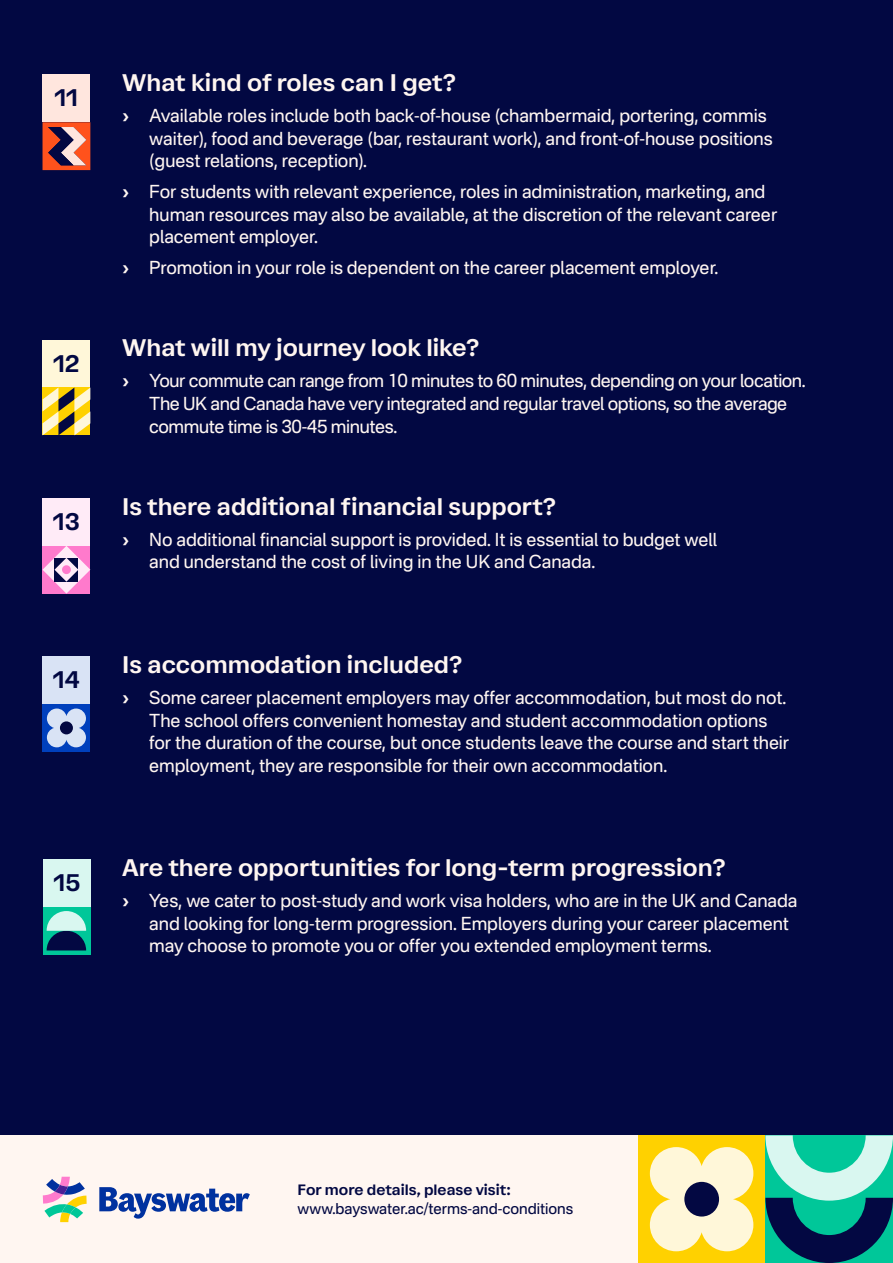
<style>
.page{position:relative;width:893px;height:1263px;background:#020842}
.page>*{position:absolute;margin:0;border:0;box-sizing:border-box;transform-origin:0 0}
.Subheader{font:600 24px "Atak";color:#fff6f1}
.t1{font:600 24px "Atak";letter-spacing:-.01em;color:#020842}
.t2{font:18px/22.5px "Nacelle";letter-spacing:-.005em;color:#fff6f1}
.Subheader-2{font:15px/19.5px "Nacelle";color:#020842}
.s1{font-weight:700}
.s2{font-family:"Atak";font-weight:600}
</style>
<div class="page">
<div style="left:43px;top:340px;width:47px;height:47px;background:#fff7d9"></div>
<svg style="left:43px;top:387px;width:47px;height:48px;background:#d4bb52"></svg>
<div style="left:43px;top:498px;width:47px;height:48px;background:#ffebf7"></div>
<svg style="left:43px;top:546px;width:47px;height:48px;background:#dd93c8"></svg>
<div style="left:62px;top:565px;width:9px;height:9px;background:#ff7acc;border-radius:50%"></div>
<div style="left:43px;top:656px;width:47px;height:48px;background:#d9e3f5"></div>
<div style="left:43px;top:704px;width:47px;height:48px;background:#0040bd"></div>
<svg style="left:47px;top:708px;width:39px;height:39px"></svg>
<div style="left:60px;top:721px;width:13px;height:13px;background:#030842;border-radius:50%"></div>
<div style="left:43px;top:859px;width:48px;height:48px;background:#d9f7f0"></div>
<div style="left:43px;top:907px;width:48px;height:48px;background:#00c799"></div>
<svg style="left:47px;top:911px;width:39px;height:39px"></svg>
<div style="left:0;top:1135px;width:638px;height:128px;background:#fff6f1"></div>
<svg style="left:99px;top:1187px;width:151px;height:31px"></svg>
<svg style="left:43px;top:1177px;width:44px;height:45px"></svg>
<svg style="left:43px;top:122px;width:47px;height:48px"></svg>
<div style="left:43px;top:74px;width:47px;height:48px;background:#ffe6de"></div>
<div style="left:638px;top:1135px;width:127px;height:128px;background:#ffd100"></div>
<svg style="left:650px;top:1147px;width:103px;height:104px;background:#fef0b5"></svg>
<div style="left:684px;top:1182px;width:35px;height:34px;background:#030842;border-radius:50%"></div>
<svg style="left:765px;top:1135px;width:128px;height:128px"></svg>
<p class="t1" style="left:55px;top:83px;width:25px">11</p>
<p class="t1" style="left:53px;top:348px;width:28px">12</p>
<p class="t1" style="left:53px;top:506px;width:28px">13</p>
<p class="t1" style="left:53px;top:664px;width:29px">14</p>
<p class="t1" style="left:54px;top:867px;width:28px">15</p>
<p class="Subheader" style="left:122px;top:67px;width:335px">What kind of roles can I get?</p>
<p class="t2" style="left:149px;top:104px;width:625px;text-indent:-27px"><span class="s1">›</span> Available roles include both back-of-house (chambermaid, portering, commis waiter), food and beverage (bar, restaurant work), and front-of-house positions (guest relations, reception).</p>
<p class="t2" style="left:149px;top:180px;width:630px;text-indent:-27px"><span class="s1">›</span> For students with relevant experience, roles in administration, marketing, and human resources may also be available, at the discretion of the relevant career placement employer.</p>
<p class="t2" style="left:122px;top:256px;width:598px"><span class="s1">›</span> Promotion in your role is dependent on the career placement employer.</p>
<p class="Subheader" style="left:122px;top:333px;width:359px">What will my journey look like?</p>
<p class="t2" style="left:149px;top:369px;width:658px;text-indent:-27px"><span class="s1">›</span> Your commute can range from 10 minutes to 60 minutes, depending on your location.<br>The UK and Canada have very integrated and regular travel options, so the average commute time is 30-45 minutes.</p>
<p class="Subheader" style="left:122px;top:491px;width:435px">Is there additional financial support?</p>
<p class="t2" style="left:149px;top:528px;width:569px;text-indent:-27px"><span class="s1">›</span> No additional financial support is provided. It is essential to budget well and understand the cost of living in the UK and Canada.</p>
<p class="Subheader" style="left:122px;top:649px;width:342px">Is accommodation included?</p>
<p class="t2" style="left:149px;top:686px;width:641px;text-indent:-27px"><span class="s1">›</span> Some career placement employers may offer accommodation, but most do not.<br>The school offers convenient homestay and student accommodation options for the duration of the course, but once students leave the course and start their employment, they are responsible for their own accommodation.</p>
<p class="Subheader" style="left:122px;top:852px;width:605px">Are there opportunities for long-term progression?</p>
<p class="t2" style="left:149px;top:889px;width:650px;text-indent:-27px"><span class="s1">›</span> Yes, we cater to post-study and work visa holders, who are in the UK and Canada and looking for long-term progression. Employers during your career placement may choose to promote you or offer you extended employment terms.</p>
<p class="Subheader-2" style="left:298px;top:1179px;width:277px"><span class="s2">For more details, please visit: </span>www.bayswater.ac/terms-and-conditions</p>
</div>
